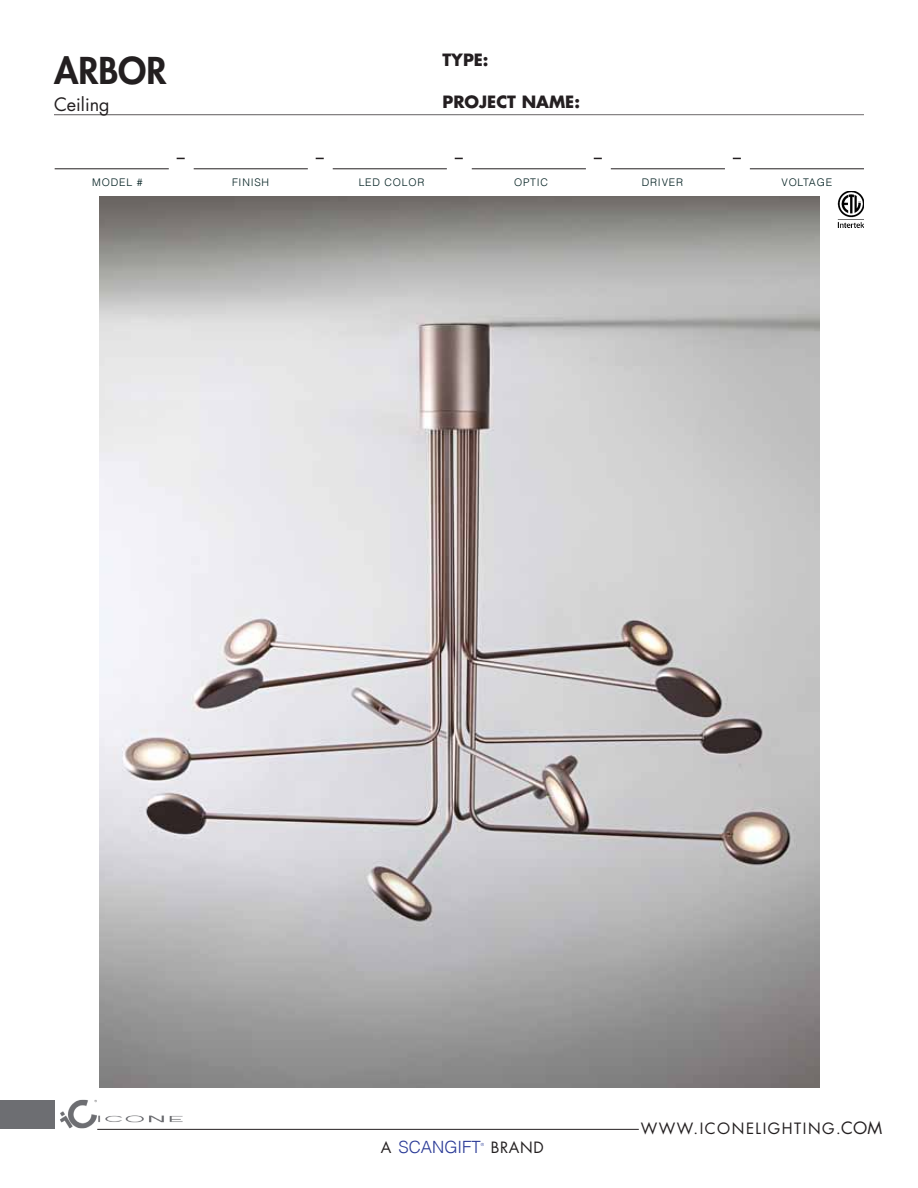
<style>
.page{position:relative;width:918px;height:1188px;background:#fff}
.page>*{position:absolute;margin:0;border:0;box-sizing:border-box;transform-origin:0 0}
.t1{font:800 36px "Futura Std";color:#231f20}
.t2{font:18px "Futura Std";color:#231f20}
.t3{font:300 16.95px "Helvetica";color:#293996}
.t4{font:700 16.5px "Futura Std";color:#241f21}
.t5{font:16.5px "Futura Std";color:#231f20}
.t6{font:15.15px "Futura Std";letter-spacing:.1em;color:#231f20}
.t7{font:300 10.5px "Helvetica";letter-spacing:.075em;color:#001f20}
.t8{font:300 4.2px "Helvetica";color:#2b3c96}
</style>
<div class="page">
<hr style="left:97px;top:1129px;width:542px;height:1px;background:#231f20">
<div style="left:0;top:1101px;width:55px;height:28px;background:#6d6e72"></div>
<img style="left:60px;top:1099px;width:37px;height:30px">
<img style="left:98px;top:1115px;width:85px;height:8px">
<hr style="left:54px;top:114px;width:810px;height:1px;background:#241f21">
<img style="left:837px;top:191px;width:27px;height:36px">
<hr style="left:55px;top:168px;width:114px;height:1px;background:#231f20">
<hr style="left:194px;top:168px;width:114px;height:1px;background:#231f20">
<hr style="left:333px;top:168px;width:114px;height:1px;background:#231f20">
<hr style="left:472px;top:168px;width:114px;height:1px;background:#231f20">
<hr style="left:611px;top:168px;width:114px;height:1px;background:#231f20">
<hr style="left:750px;top:168px;width:114px;height:1px;background:#231f20">
<img style="left:100px;top:197px;width:719px;height:891px">
<p class="t1" style="left:54px;top:48px;width:114px">ARBOR</p>
<p class="t2" style="left:54px;top:93px;width:57px">Ceiling</p>
<h3 class="t4" style="left:442px;top:49px;width:48px">TYPE:</h3>
<h3 class="t4" style="left:442px;top:91px;width:139px">PROJECT NAME:</h3>
<p class="t7" style="left:92px;top:174px;width:52px">MODEL #</p>
<p class="t7" style="left:232px;top:174px;width:39px">FINISH</p>
<p class="t7" style="left:359px;top:174px;width:67px">LED COLOR</p>
<p class="t7" style="left:514px;top:174px;width:36px">OPTIC</p>
<p class="t7" style="left:642px;top:174px;width:43px">DRIVER</p>
<p class="t7" style="left:781px;top:174px;width:52px">VOLTAGE</p>
<p class="t3" style="left:398px;top:1134px;width:84px">SCANGIFT</p>
<p class="t8" style="left:481px;top:1141px;width:5px">®</p>
<p class="t6" style="left:381px;top:1138px;width:12px">A</p>
<p class="t6" style="left:491px;top:1138px;width:54px">BRAND</p>
<p class="t5" style="left:841px;top:1118px;width:42px">COM</p>
<p class="t6" style="left:641px;top:1119px;width:226px">WWW.ICONELIGHTING.CA</p>
</div>
